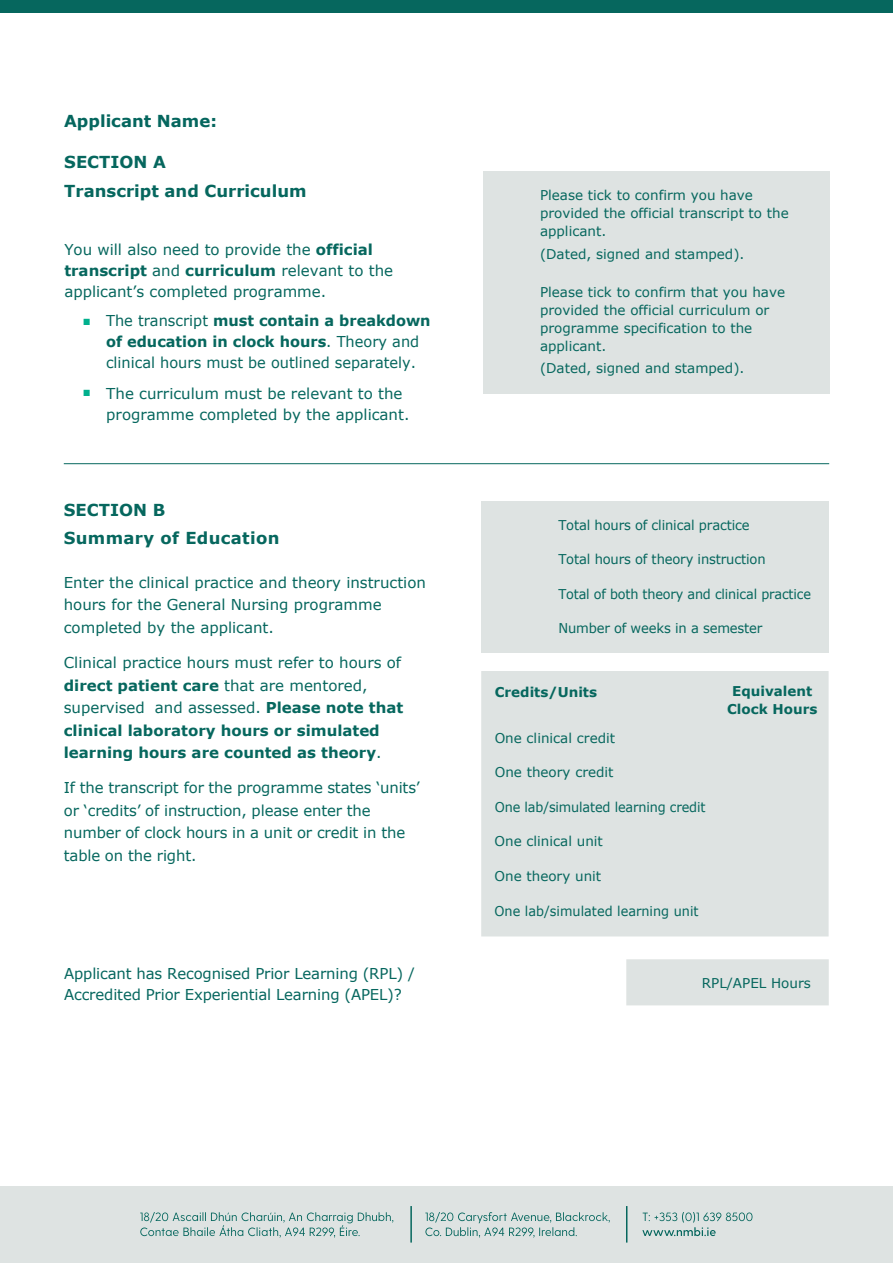
<style>
.page{position:relative;width:893px;height:1263px;background:#fff}
.page>*{position:absolute;margin:0;border:0;box-sizing:border-box;transform-origin:0 0}
.t1{font:700 16.5px/28.5px "Verdana";color:#06675e}
.t2{font:700 16.5px "Verdana";letter-spacing:.02em;color:#06675e}
.t3{font:700 16.5px "Verdana";color:#05665e}
.t4{font:700 16.5px "Verdana";color:#06675e}
.t5{font:15px/21px "Verdana";color:#06675e}
.t6{font:700 15px/22.5px "Verdana";color:#06675e}
.t7{font:15px/21px "Verdana";letter-spacing:-.01em;color:#05665e}
.t8{font:13.5px/18px "Verdana";color:#06675e}
.t9{font:13.5px "Verdana";color:#06675e;scale:.95 1}
.t10{font:700 13.5px/18px "Verdana";color:#06675e;text-align:center}
.t11{font:700 13.5px "Verdana";color:#06675e}
.s1{font-style:inherit}
.s2{font-weight:700}
.s3{font-weight:700;font-size:33px;color:#00b08d}
.s4{font-weight:400}
</style>
<div class="page">
<div style="left:483px;top:172px;width:346px;height:222px;background:#dee3e2"></div>
<div style="left:0;top:0;width:893px;height:13px;background:#06675e"></div>
<div style="left:0;top:1186px;width:893px;height:77px;background:#dee3e2"></div>
<svg style="left:140px;top:1212px;width:253px;height:26px"></svg>
<svg style="left:425px;top:1212px;width:185px;height:26px"></svg>
<svg style="left:642px;top:1212px;width:110px;height:24px"></svg>
<hr style="left:410px;top:1206px;width:2px;height:36px;background:#06675e">
<hr style="left:626px;top:1206px;width:1px;height:36px;background:#06675e">
<hr style="left:64px;top:463px;width:765px;height:1px;background:#06675e">
<div style="left:482px;top:501px;width:347px;height:152px;background:#dee3e2"></div>
<div style="left:481px;top:671px;width:348px;height:265px;background:#dee3e2"></div>
<div style="left:626px;top:959px;width:203px;height:46px;background:#dee3e2"></div>
<p class="t3" style="left:64px;top:109px;width:154px">Applicant Name:</p>
<p class="t1" style="left:64px;top:147px;width:244px"><span class="s1">SECTION</span> A<br>Transcript and Curriculum</p>
<p class="t5" style="left:64px;top:239px;width:330px">You will also need to provide the <span class="s2">official transcript</span> and <span class="s2">curriculum</span> relevant to the applicant’s completed programme.</p>
<p class="t5" style="left:106px;top:310px;width:326px;text-indent:-25px"><span class="s3">.</span> The transcript <span class="s2">must contain a breakdown of education in</span> <span class="s2">clock hours</span>. Theory and clinical hours must be outlined separately.</p>
<p class="t5" style="left:106px;top:383px;width:305px;text-indent:-26px"><sup>.</sup> The curriculum must be relevant to the programme completed by the applicant.</p>
<p class="t4" style="left:64px;top:499px;width:103px">SECTION B</p>
<p class="t2" style="left:64px;top:526px;width:217px">Summary of Education</p>
<p class="t5" style="left:64px;top:571px;width:364px;line-height:22.5px">Enter the clinical practice and theory instruction hours for the General Nursing programme completed by the applicant.</p>
<p class="t6" style="left:64px;top:651px;width:341px"><span class="s4">Clinical practice hours must refer to hours of </span>direct patient care <span class="s4">that are mentored, supervised and assessed.</span> Please note that clinical laboratory hours or simulated learning hours are counted as theory<span class="s4">.</span></p>
<p class="t5" style="left:64px;top:776px;width:358px;line-height:22.5px">If the transcript for the programme states ‘units’ or ‘credits’ of instruction, please enter the number of clock hours in a unit or credit in the table on the right.</p>
<p class="t8" style="left:540px;top:186px;width:250px">Please tick to confirm you have provided the official transcript to the applicant.</p>
<p class="t8" style="left:540px;top:244px;width:206px">(Dated, signed and stamped).</p>
<p class="t8" style="left:540px;top:283px;width:246px">Please tick to confirm that you have provided the official curriculum or programme specification to the applicant.</p>
<p class="t8" style="left:540px;top:359px;width:206px">(Dated, signed and stamped).</p>
<p class="t8" style="left:558px;top:516px;width:193px">Total hours of clinical practice</p>
<p class="t8" style="left:558px;top:550px;width:209px">Total hours of theory instruction</p>
<p class="t9" style="left:558px;top:584px;width:267px">Total of both theory and clinical practice</p>
<p class="t8" style="left:558px;top:619px;width:206px">Number of weeks in a semester</p>
<p class="t11" style="left:495px;top:683px;width:104px">Credits/Units</p>
<p class="t10" style="left:727px;top:682px;width:92px">Equ<span class="s1">ivalent<br></span>Clock Hours</p>
<p class="t8" style="left:495px;top:729px;width:122px">One clinical credit</p>
<p class="t8" style="left:495px;top:763px;width:120px">One theory credit</p>
<p class="t9" style="left:495px;top:797px;width:223px">One lab/simulated learning credit</p>
<p class="t8" style="left:495px;top:832px;width:110px">One clinical unit</p>
<p class="t8" style="left:495px;top:867px;width:108px">One theory unit</p>
<p class="t9" style="left:495px;top:901px;width:216px">One lab/simulated learning unit</p>
<p class="t7" style="left:64px;top:963px;width:352px">Applicant has Recognised Prior Learning (RPL) /<br>Accredited Prior Experiential Learning (APEL)?</p>
<p class="t8" style="left:702px;top:974px;width:111px">RPL/APEL Hours</p>
</div>
